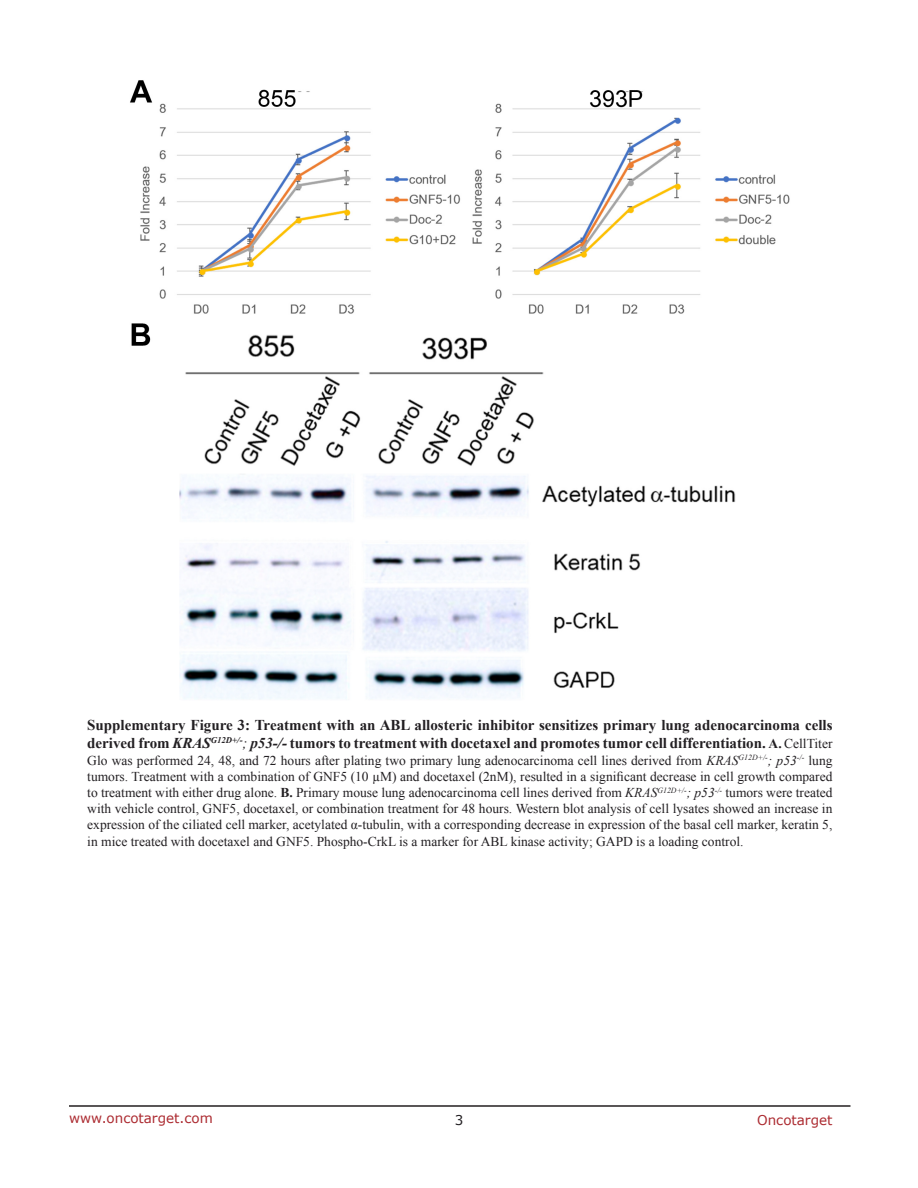
<style>
.page{position:relative;width:918px;height:1188px;background:#fff}
.page>*{position:absolute;margin:0;border:0;box-sizing:border-box;transform-origin:0 0}
.FigureText{font:700 15px/18px "Times New Roman";color:#221f22}
.FigureText-2{font:13.5px/16.2px "Times New Roman";color:#221f22;text-align:justify}
.t1{font:13.5px "Verdana";color:#ac2b31}
.t2{font:13.5px "Verdana";color:#221f22}
.s1{font-style:italic}
.s2{font-weight:400;font-style:italic}
.s3{font-size:13.5px}
.s4{font-weight:400;font-size:13.5px}
.s5{font-weight:700}
</style>
<div class="page">
<hr style="left:69px;top:1105px;width:781px;height:2px;background:#231f20">
<img style="left:130px;top:80px;width:660px;height:620px">
<p class="FigureText" style="left:87px;top:716px;width:747px">Supplementary Figure 3: Treatment with an ABL allosteric inhibitor sensitizes primary lung adenocarcinoma cells derived from <span class="s1">KRAS</span><sup>G12D+/-</sup><span class="s2">;</span> <span class="s1">p53-/-</span> tumors to treatment with docetaxel and promotes tumor cell differentiation. <span class="s3">A.</span> <span class="s4">CellTiter</span></p>
<p class="FigureText-2" style="left:87px;top:752px;width:747px">Glo was performed 24, 48, and 72 hours after plating two primary lung adenocarcinoma cell lines derived from <span class="s1">KRAS</span><sup>G12D+/-</sup><span class="s1">; p53</span><sup>-/-</sup> lung tumors. Treatment with a combination of GNF5 (10 µM) and docetaxel (2nM), resulted in a significant decrease in cell growth compared to treatment with either drug alone. <span class="s5">B.</span> Primary mouse lung adenocarcinoma cell lines derived from <span class="s1">KRAS</span><sup>G12D+/-</sup><span class="s1">; p53</span><sup>-/-</sup> tumors were treated with vehicle control, GNF5, docetaxel, or combination treatment for 48 hours. Western blot analysis of cell lysates showed an increase in expression of the ciliated cell marker, acetylated α-tubulin, with a corresponding decrease in expression of the basal cell marker, keratin 5, in mice treated with docetaxel and GNF5. Phospho-CrkL is a marker for ABL kinase activity; GAPD is a loading control.</p>
<p class="t1" style="left:69px;top:1109px;width:145px">www.oncotarget.com</p>
<p class="t2" style="left:455px;top:1111px;width:10px">3</p>
<p class="t1" style="left:757px;top:1111px;width:77px">Oncotarget</p>
</div>
